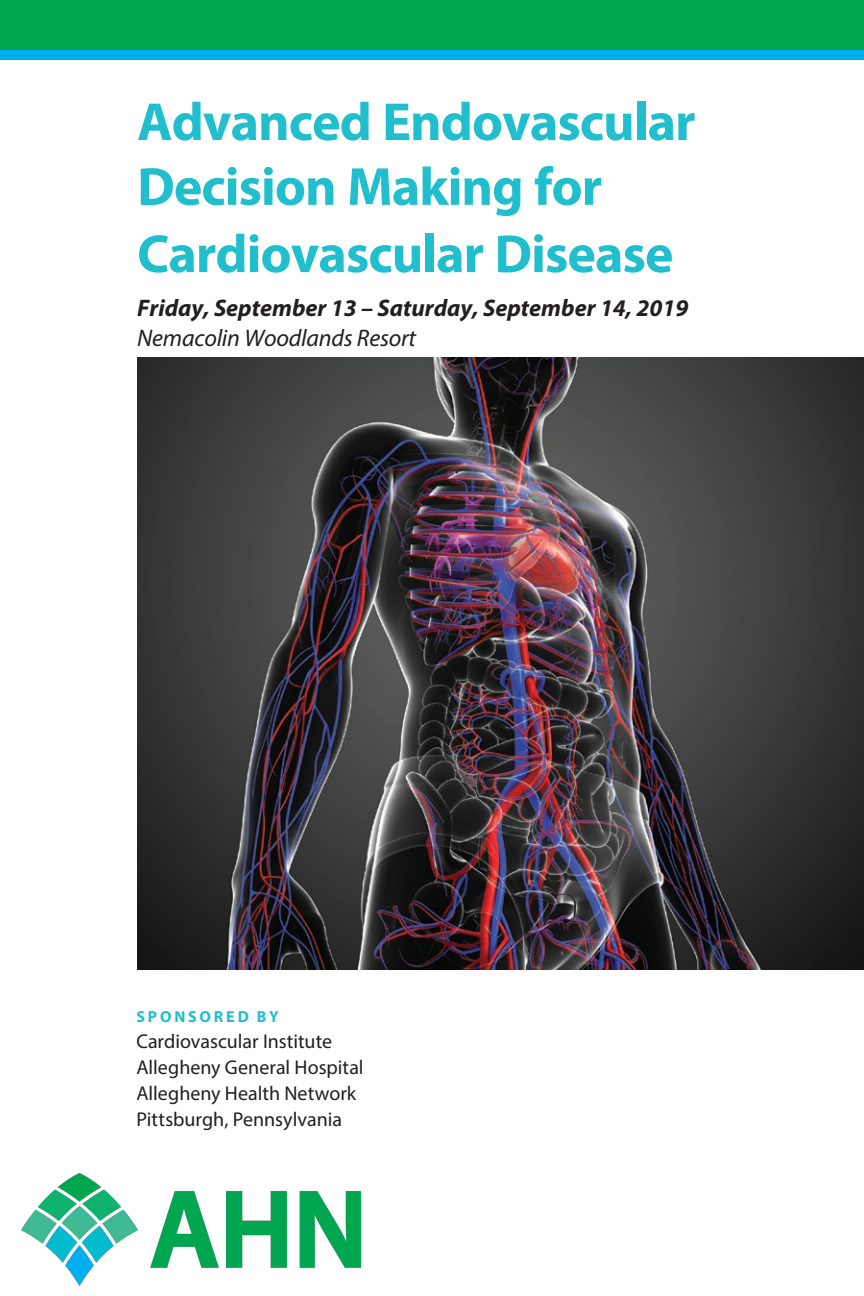
<style>
.page{position:relative;width:864px;height:1296px;background:#fff}
.page>*{position:absolute;margin:0;border:0;box-sizing:border-box;transform-origin:0 0}
.Date___Place{font:700 54px/66px "Myriad Pro";letter-spacing:-.02em;color:#21bece}
.Date___Place-2{font:italic 700 24px/30px "Myriad Pro";color:#231f20}
.Sponsor_Text{font:20px "Myriad Pro";color:#231f20}
.t1{font:700 16px "Myriad Pro";letter-spacing:.175em;color:#21bece}
.s1{font-weight:400}
</style>
<div class="page">
<div style="left:0;top:0;width:864px;height:50px;background:#00a54f"></div>
<div style="left:0;top:50px;width:864px;height:10px;background:#00aeef"></div>
<img style="left:137px;top:358px;width:727px;height:611px">
<img style="left:21px;top:1173px;width:339px;height:113px">
<p class="Date___Place" style="left:137px;top:87px;width:560px">Advanced Endovascular<br>Decision Making for<br>Cardiovascular Disease</p>
<p class="Date___Place-2" style="left:137px;top:292px;width:553px">Friday, September 13 – Saturday, September 14, 2019<br><span class="s1">Nemacolin Woodlands Resort</span></p>
<p class="t1" style="left:137px;top:1006px;width:144px">SPONSORED BY</p>
<p class="Sponsor_Text" style="left:136px;top:1029px;width:197px">Cardiovascular Institute</p>
<p class="Sponsor_Text" style="left:136px;top:1055px;width:229px">Allegheny General Hospital</p>
<p class="Sponsor_Text" style="left:136px;top:1081px;width:221px">Allegheny Health Network</p>
<p class="Sponsor_Text" style="left:136px;top:1107px;width:207px">Pittsburgh, Pennsylvania</p>
</div>
